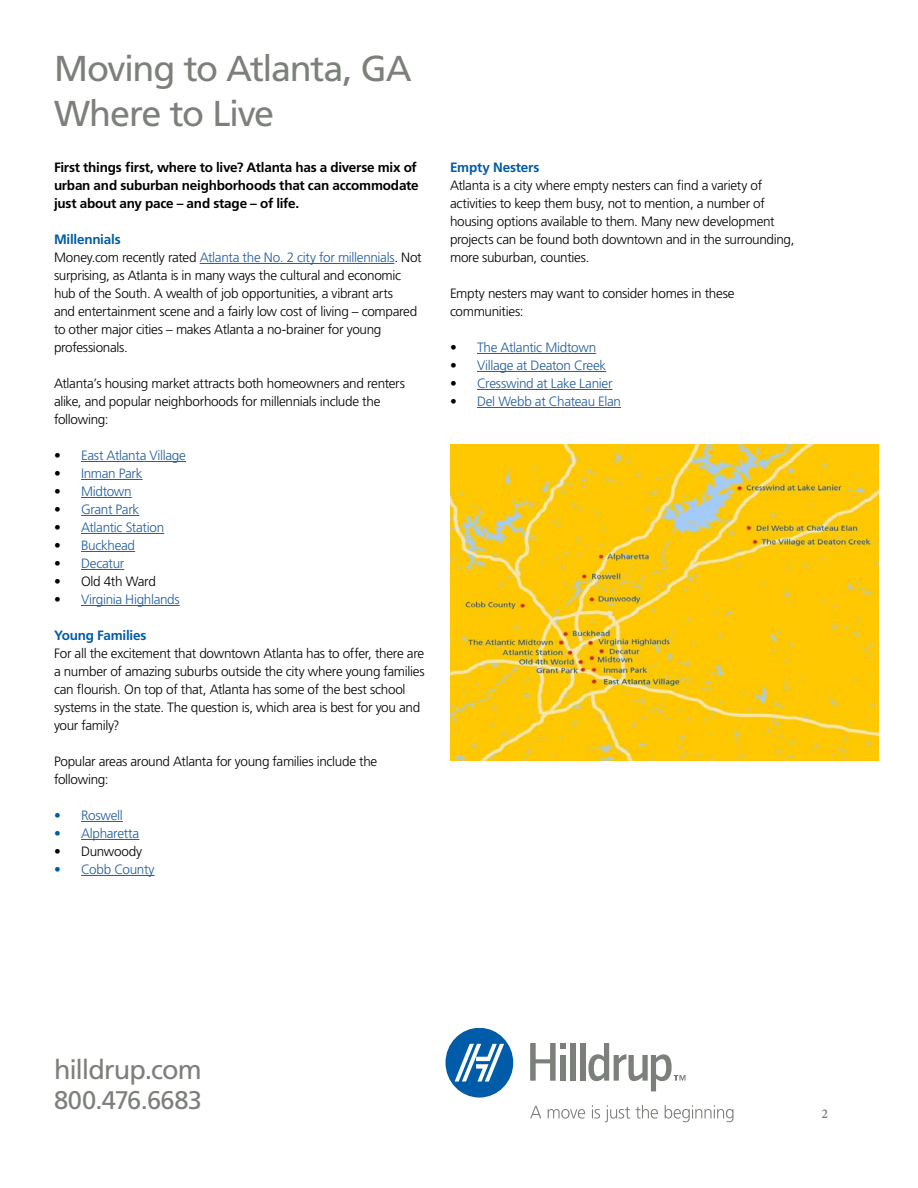
<style>
.page{position:relative;width:918px;height:1188px;background:#fff}
.page>*{position:absolute;margin:0;border:0;box-sizing:border-box;transform-origin:0 0}
.t1{font:36px/45px "Frutiger LT Std";letter-spacing:-.035em;color:#7c807a}
.t2{font:27px "Frutiger LT Std";letter-spacing:-.035em;color:#7c807a}
.t3{font:25.5px "Frutiger LT Std";letter-spacing:-.025em;color:#7c807a}
.t4{font:300 13.5px/18px "Frutiger LT Std";letter-spacing:-.02em;color:#000101}
.t5{font:300 13.5px/18px "Frutiger LT Std";letter-spacing:-.025em;color:#000}
.t6{font:300 13.5px "Frutiger LT Std";letter-spacing:-.025em;color:#215e9e}
.t7{font:700 13.5px/18px "Frutiger LT Std";letter-spacing:-.015em;color:#000}
.t8{font:700 13.5px "Frutiger LT Std";letter-spacing:-.015em;color:#005ba8}
.t9{font:600 13.5px "Minion Pro";color:#7c807a}
.s1{font-weight:700;color:#005ba8}
.s2{color:#215e9e}
.s3{color:#000}
.s4{color:#005ba8}
</style>
<div class="page">
<div style="left:570px;top:1043px;width:6px;height:38px;background:#7c807a"></div>
<div style="left:580px;top:1043px;width:5px;height:38px;background:#7c807a"></div>
<svg style="left:530px;top:1043px;width:36px;height:38px"></svg>
<div style="left:445px;top:1028px;width:68px;height:70px;background:#005ba8;border-radius:50%"></div>
<svg style="left:455px;top:1044px;width:49px;height:38px"></svg>
<svg style="left:588px;top:1043px;width:97px;height:48px"></svg>
<svg style="left:530px;top:1106px;width:11px;height:12px"></svg>
<svg style="left:548px;top:1109px;width:37px;height:10px"></svg>
<svg style="left:592px;top:1105px;width:38px;height:17px"></svg>
<svg style="left:636px;top:1105px;width:22px;height:14px"></svg>
<svg style="left:665px;top:1105px;width:68px;height:17px"></svg>
<hr style="left:200px;top:263px;width:194px;height:1px;background:#215e9e">
<hr style="left:81px;top:461px;width:105px;height:1px;background:#215e9e">
<hr style="left:81px;top:479px;width:62px;height:1px;background:#215e9e">
<hr style="left:81px;top:497px;width:51px;height:1px;background:#215e9e">
<hr style="left:81px;top:515px;width:58px;height:1px;background:#215e9e">
<hr style="left:81px;top:533px;width:83px;height:1px;background:#215e9e">
<hr style="left:81px;top:551px;width:54px;height:1px;background:#215e9e">
<hr style="left:81px;top:569px;width:43px;height:1px;background:#215e9e">
<hr style="left:81px;top:605px;width:99px;height:1px;background:#215e9e">
<hr style="left:81px;top:821px;width:42px;height:1px;background:#215e9e">
<hr style="left:81px;top:839px;width:58px;height:1px;background:#215e9e">
<hr style="left:81px;top:875px;width:74px;height:1px;background:#215e9e">
<hr style="left:477px;top:353px;width:119px;height:1px;background:#215e9e">
<hr style="left:477px;top:371px;width:129px;height:1px;background:#215e9e">
<hr style="left:477px;top:389px;width:136px;height:1px;background:#215e9e">
<hr style="left:477px;top:407px;width:144px;height:1px;background:#215e9e">
<img style="left:450px;top:445px;width:429px;height:315px">
<h1 class="t1" style="left:54px;top:46px;width:359px">Moving to Atlanta, GA<br>Where to Live</h1>
<p class="t7" style="left:54px;top:159px;width:366px">First things first, where to live? Atlanta has a diverse mix of urban and suburban neighborhoods that can accommodate just about any pace – and stage – of life.</p>
<p class="t5" style="left:54px;top:231px;width:369px"><span class="s1">Millennials<br></span>Money.com recently rated <span class="s2">Atlanta the No. 2 city for millennials</span>. Not surprising, as Atlanta is in many ways the cultural and economic hub of the South. A wealth of job opportunities, a vibrant arts<br>and entertainment scene and a fairly low cost of living – compared to other major cities – makes Atlanta a no-brainer for young professionals.</p>
<p class="t5" style="left:54px;top:375px;width:352px">Atlanta’s housing market attracts both homeowners and renters alike, and popular neighborhoods for millennials include the following:</p>
<p class="t6" style="left:54px;top:448px;width:134px"><span class="s3">•</span> East Atlanta Village</p>
<p class="t6" style="left:54px;top:466px;width:90px"><span class="s3">•</span> Inman Park</p>
<p class="t6" style="left:54px;top:484px;width:79px"><span class="s3">•</span> Midtown</p>
<p class="t6" style="left:54px;top:502px;width:87px"><span class="s3">•</span> Grant Park</p>
<p class="t6" style="left:54px;top:520px;width:112px"><span class="s3">•</span> Atlantic Station</p>
<p class="t6" style="left:54px;top:538px;width:83px"><span class="s3">•</span> Buckhead</p>
<p class="t6" style="left:54px;top:556px;width:72px"><span class="s3">•</span> Decatur</p>
<p class="t5" style="left:54px;top:573px;width:103px">• Old 4th Ward</p>
<p class="t6" style="left:54px;top:592px;width:127px"><span class="s3">•</span> Virginia Highlands</p>
<p class="t8" style="left:54px;top:627px;width:94px">Young Families</p>
<p class="t4" style="left:54px;top:645px;width:372px">For all the excitement that downtown Atlanta has to offer, there are a number of amazing suburbs outside the city where young families can flourish. On top of that, Atlanta has some of the best school systems in the state. The question is, which area is best for you and your family?</p>
<p class="t4" style="left:54px;top:753px;width:325px">Popular areas around Atlanta for young families include the following:</p>
<p class="t6" style="left:54px;top:808px;width:70px"><span class="s4">•</span> Roswell</p>
<p class="t6" style="left:54px;top:826px;width:87px"><span class="s4">•</span> Alpharetta</p>
<p class="t4" style="left:54px;top:843px;width:90px">• Dunwoody</p>
<p class="t6" style="left:54px;top:862px;width:102px"><span class="s4">•</span> Cobb County</p>
<p class="t8" style="left:450px;top:160px;width:91px">Empty Nesters</p>
<p class="t4" style="left:450px;top:177px;width:346px">Atlanta is a city where empty nesters can find a variety of activities to keep them busy, not to mention, a number of housing options available to them. Many new development projects can be found both downtown and in the surrounding, more suburban, counties.</p>
<p class="t4" style="left:450px;top:285px;width:286px">Empty nesters may want to consider homes in these communities:</p>
<p class="t6" style="left:450px;top:340px;width:148px"><span class="s3">•</span> The Atlantic Midtown</p>
<p class="t6" style="left:450px;top:358px;width:158px"><span class="s3">•</span> Village at Deaton Creek</p>
<p class="t6" style="left:450px;top:376px;width:164px"><span class="s3">•</span> Cresswind at Lake Lanier</p>
<p class="t6" style="left:450px;top:394px;width:173px"><span class="s3">•</span> Del Webb at Chateau Elan</p>
<h2 class="t2" style="left:54px;top:1053px;width:149px">hilldrup.com</h2>
<h3 class="t3" style="left:54px;top:1085px;width:150px">800.476.6683</h3>
<p class="t9" style="left:821px;top:1104px;width:8px">2</p>
</div>
